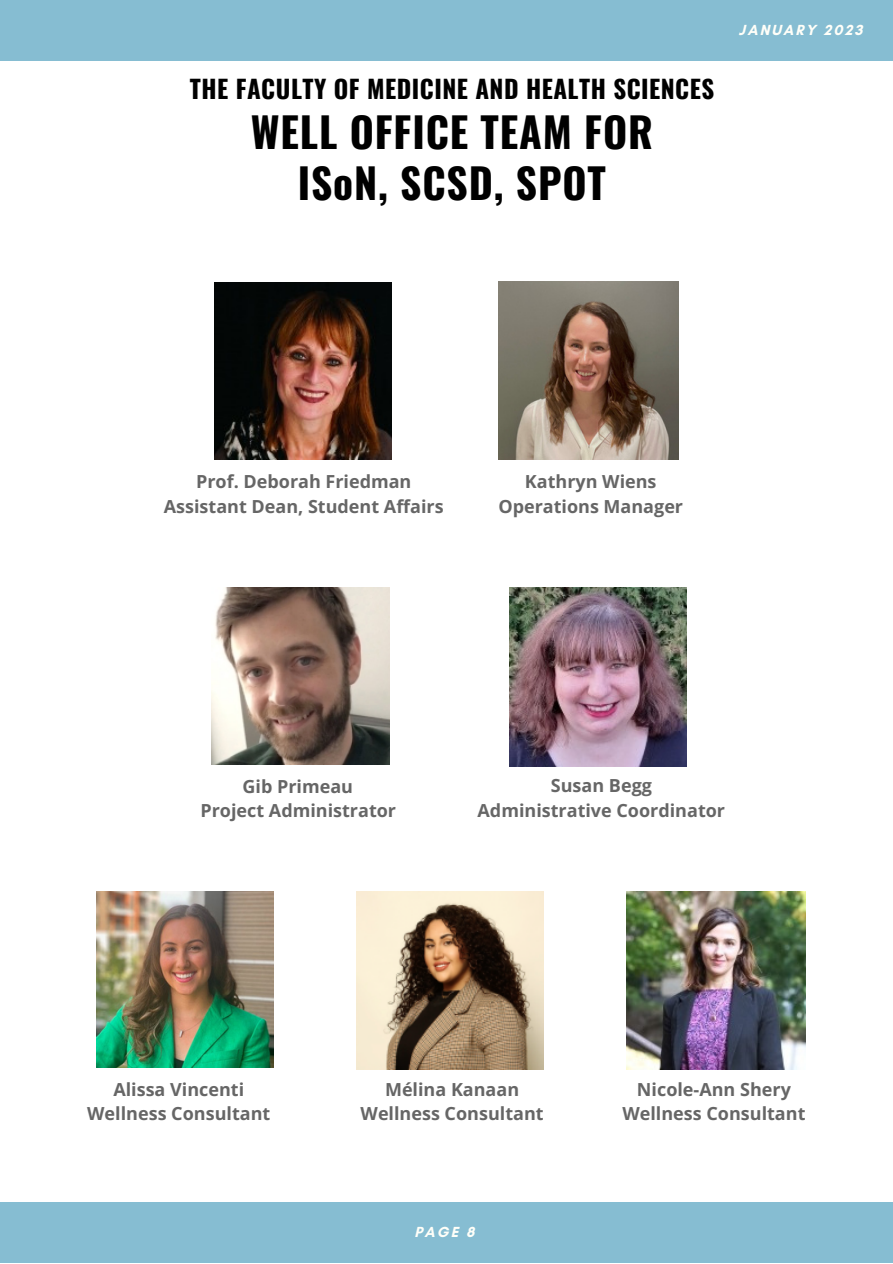
<style>
.page{position:relative;width:893px;height:1264px;background:#fff}
.page>*{position:absolute;margin:0;border:0;box-sizing:border-box;transform-origin:0 0}
.t1{font:700 41.4px/51.8px "Oswald";letter-spacing:.02em;color:#000;text-align:center}
.t2{font:700 24.9px "Oswald";letter-spacing:.02em;color:#000}
.t3{font:700 18px/24.8px "Open Sans";color:#666;text-align:center}
.t4{font:700 14.85px "Glacial Indifference";letter-spacing:.14em;color:#fffff9}
</style>
<div class="page">
<div style="left:0;top:0;width:892px;height:61px;background:#86bdd2"></div>
<div style="left:0;top:1202px;width:892px;height:60px;background:#86bdd2"></div>
<img style="left:214px;top:283px;width:178px;height:176px">
<img style="left:510px;top:588px;width:176px;height:178px">
<img style="left:626px;top:891px;width:179px;height:178px">
<img style="left:97px;top:891px;width:176px;height:176px">
<img style="left:498px;top:281px;width:180px;height:178px">
<img style="left:356px;top:891px;width:187px;height:178px">
<img style="left:211px;top:587px;width:178px;height:178px">
<h2 class="t2" style="left:190px;top:69px;width:525px">THE FACULTY OF MEDICINE AND HEALTH SCIENCES</h2>
<h1 class="t1" style="left:251px;top:104px;width:403px">WELL OFFICE TEAM FOR<br>ISoN, SCSD, SPOT</h1>
<p class="t4" style="left:738px;top:21px;width:125px">JANUARY 2023</p>
<p class="t3" style="left:164px;top:468px;width:281px">Prof. Deborah Friedman<br>Assistant Dean, Student Affairs</p>
<p class="t3" style="left:498px;top:468px;width:186px">Kathryn Wiens<br>Operations Manager</p>
<p class="t3" style="left:200px;top:773px;width:197px">Gib Primeau<br>Project Administrator</p>
<p class="t3" style="left:477px;top:772px;width:249px">Susan Begg<br>Administrative Coordinator</p>
<p class="t3" style="left:87px;top:1076px;width:184px">Alissa Vincenti<br>Wellness Consultant</p>
<p class="t3" style="left:360px;top:1076px;width:184px">Mélina Kanaan<br>Wellness Consultant</p>
<p class="t4" style="left:414px;top:1222px;width:61px">PAGE 8</p>
<p class="t3" style="left:622px;top:1076px;width:184px">Nicole-Ann Shery<br>Wellness Consultant</p>
</div>
